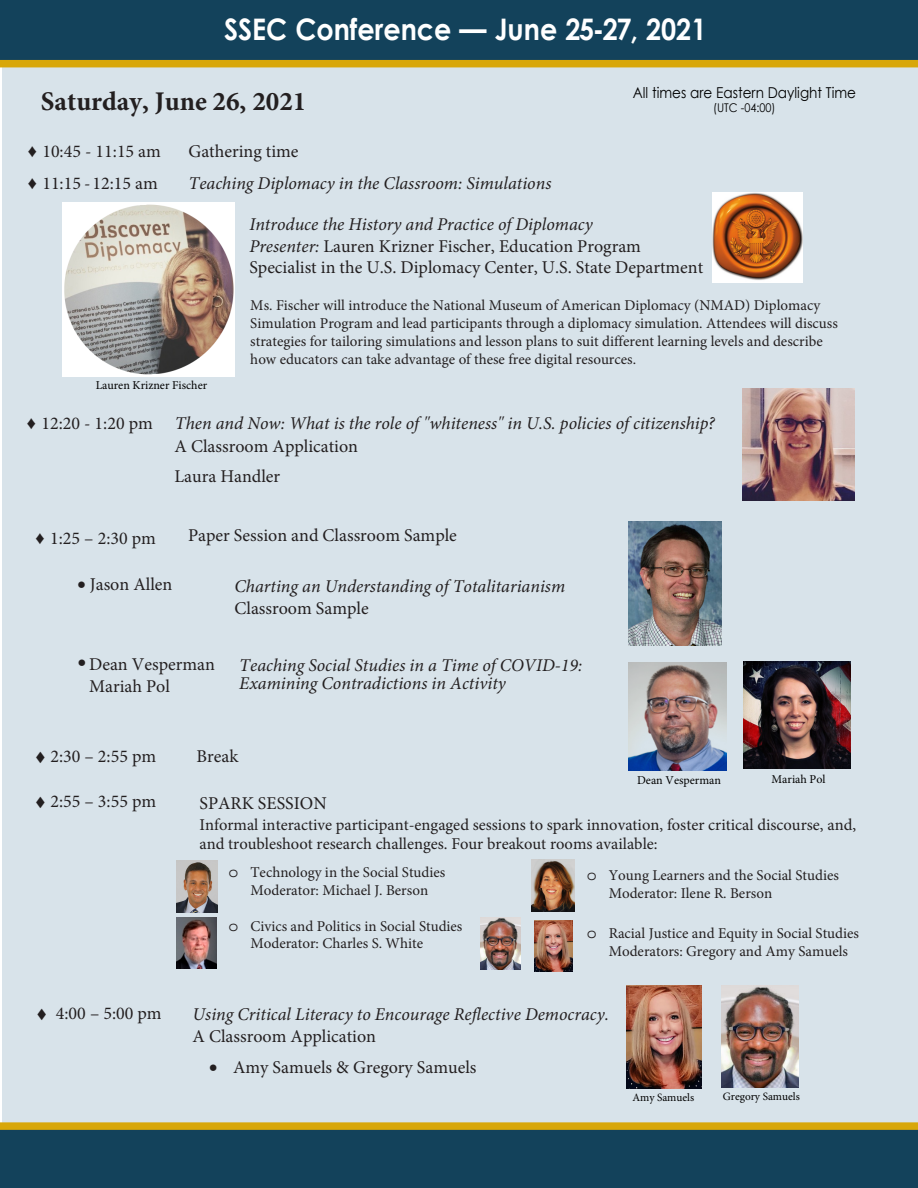
<style>
.page{position:relative;width:918px;height:1188px;background:#fff}
.page>*{position:absolute;margin:0;border:0;box-sizing:border-box;transform-origin:0 0}
.t1{font:700 29.7px "Century Gothic";color:#fff;scale:.91 1}
.t2{font:700 27px "Minion Pro";color:#231f20}
.t3{font:18px/21.5px "Minion Pro";color:#231f20}
.t4{font:italic 18px/23.4px "Minion Pro";color:#231f20}
.t5{font:18px "Symbol";color:#231f20}
.t6{font:16.5px/19.8px "Minion Pro";color:#231f20}
.t7{font:15px/17.9px "Minion Pro";color:#231f20}
.t8{font:15px "Century Gothic";color:#000;scale:.91 1}
.t9{font:12px "Minion Pro";color:#000}
.t10{font:12px "Century Gothic";color:#000;scale:.91 1}
.t11{font:11.25px "Minion Pro";color:#000}
.s1{font-style:inherit}
.s2{font-family:"Impact"}
.s3{font-style:italic}
.s4{font-family:"Impact";font-style:normal}
.s5{font-style:normal}
.s6{font-family:"Koz Min Pr 6 N";font-size:12px}
.s7{font-family:"Courier Std";font-size:16.5px}
</style>
<div class="page">
<div style="left:2px;top:3px;width:916px;height:1177px;background:#d8e3ea"></div>
<svg style="left:0;top:1122px;width:918px;height:66px;background:#2a4e52"></svg>
<svg style="left:0;top:0;width:918px;height:67px;background:#274c52"></svg>
<img style="left:62px;top:202px;width:172px;height:174px">
<img style="left:743px;top:389px;width:111px;height:111px">
<img style="left:744px;top:661px;width:106px;height:108px">
<img style="left:176px;top:860px;width:41px;height:52px">
<img style="left:531px;top:859px;width:43px;height:52px">
<img style="left:721px;top:985px;width:78px;height:102px">
<img style="left:176px;top:918px;width:40px;height:50px">
<img style="left:481px;top:917px;width:40px;height:52px">
<img style="left:712px;top:193px;width:91px;height:89px">
<img style="left:626px;top:986px;width:76px;height:102px">
<img style="left:535px;top:921px;width:37px;height:50px">
<img style="left:629px;top:521px;width:93px;height:124px">
<p class="t1" style="left:224px;top:6px;width:532px">SSEC Conference — June <span class="s1">25-27</span>, 20<span class="s1">2</span>1</p>
<p class="t2" style="left:41px;top:82px;width:267px">Saturday, June 26, 2021</p>
<p class="t3" style="left:27px;top:141px;width:136px"><span class="s2">♦</span> 10:45 - 11:15 am</p>
<p class="t3" style="left:189px;top:141px;width:112px">Gathering time</p>
<p class="t3" style="left:27px;top:172px;width:133px"><span class="s2">♦</span> 11:15 - 12:15 am</p>
<p class="t4" style="left:189px;top:171px;width:364px">Teaching Diplomacy in the Classroom: Simulations</p>
<p class="t8" style="left:633px;top:82px;width:247px">All times are Eastern Daylight Time</p>
<p class="t10" style="left:713px;top:99px;width:70px">(UTC -04:00)</p>
<p class="t9" style="left:96px;top:377px;width:113px">Lauren Krizner Fischer</p>
<p class="t3" style="left:249px;top:214px;width:455px"><span class="s3">Introduce the History and Practice of Diplomacy<br>Presenter:</span> Lauren Krizner Fischer, Education Program<br>Specialist in the U.S. Diplomacy Center, U.S. State Department</p>
<p class="t7" style="left:250px;top:296px;width:589px">Ms. Fischer will introduce the National Museum of American Diplomacy (NMAD) Diplomacy Simulation Program and lead participants through a diplomacy simulation. Attendees will discuss strategies for tailoring simulations and lesson plans to suit different learning levels and describe how educators can take advantage of these free digital resources.</p>
<p class="t4" style="left:175px;top:411px;width:542px;text-indent:-149px"><span class="s4">♦</span> <span class="s5">12:20 - 1:20 pm</span> Then and Now: What is the role of "whiteness" in U.S. policies of citizenship?<br><span class="s5">A Classroom Application</span></p>
<p class="t3" style="left:175px;top:466px;width:107px">Laura Handler</p>
<p class="t3" style="left:34px;top:528px;width:123px"><span class="s2">♦</span> 1:25 – 2:30 pm</p>
<p class="t3" style="left:188px;top:525px;width:270px">Paper Session and Classroom Sample</p>
<p class="t3" style="left:78px;top:574px;width:96px">• Jason Allen</p>
<p class="t4" style="left:234px;top:575px;width:332px">Charting an Understanding of Totalitarianism</p>
<p class="t3" style="left:234px;top:597px;width:136px">Classroom Sample</p>
<p class="t3" style="left:89px;top:654px;width:127px">Dean Vesperman<br>Mariah Pol</p>
<p class="t5" style="left:78px;top:650px;width:10px">•</p>
<p class="t4" style="left:239px;top:656px;width:344px;line-height:18px">Teaching Social Studies in a Time of COVID-19:<br>Examining Contradictions in Activity</p>
<p class="t3" style="left:35px;top:746px;width:123px"><span class="s6">♦</span> 2:30 – 2:55 pm</p>
<p class="t3" style="left:35px;top:791px;width:123px"><span class="s6">♦</span> 2:55 – 3:55 pm</p>
<p class="t3" style="left:36px;top:1003px;width:127px"><span class="s6">♦</span> 4:00 – 5:00 pm</p>
<p class="t3" style="left:197px;top:745px;width:43px">Break</p>
<p class="t3" style="left:199px;top:793px;width:129px">SPARK SESSION</p>
<p class="t6" style="left:199px;top:814px;width:658px">Informal interactive participant-engaged sessions to spark innovation, foster critical discourse, and, and troubleshoot research challenges. Four breakout rooms available:</p>
<p class="t9" style="left:637px;top:772px;width:85px">Dean Vesperman</p>
<p class="t9" style="left:772px;top:771px;width:55px">Mariah Pol</p>
<p class="t7" style="left:228px;top:863px;width:218px;text-align:center"><span class="s7">o</span> Technology in the Social Studies<br>Moderator: Michael J. Berson</p>
<p class="t7" style="left:250px;top:917px;width:214px;text-indent:-22px"><span class="s7">o</span> Civics and Politics in Social Studies<br>Moderator: Charles S. White</p>
<p class="t7" style="left:609px;top:866px;width:232px;text-indent:-22px"><span class="s7">o</span> Young Learners and the Social Studies<br>Moderator: Ilene R. Berson</p>
<p class="t7" style="left:609px;top:925px;width:252px;text-indent:-22px"><span class="s7">o</span> Racial Justice and Equity in Social Studies<br>Moderators: Gregory and Amy Samuels</p>
<p class="t4" style="left:193px;top:1003px;width:418px">Using Critical Literacy to Encourage Reflective Democracy.</p>
<p class="t3" style="left:193px;top:1026px;width:185px">A Classroom Application</p>
<p class="t3" style="left:209px;top:1057px;width:269px">• Amy Samuels &amp; Gregory Samuels</p>
<p class="t11" style="left:632px;top:1090px;width:63px">Amy Samuels</p>
<p class="t11" style="left:723px;top:1088px;width:79px">Gregory Samuels</p>
</div>
